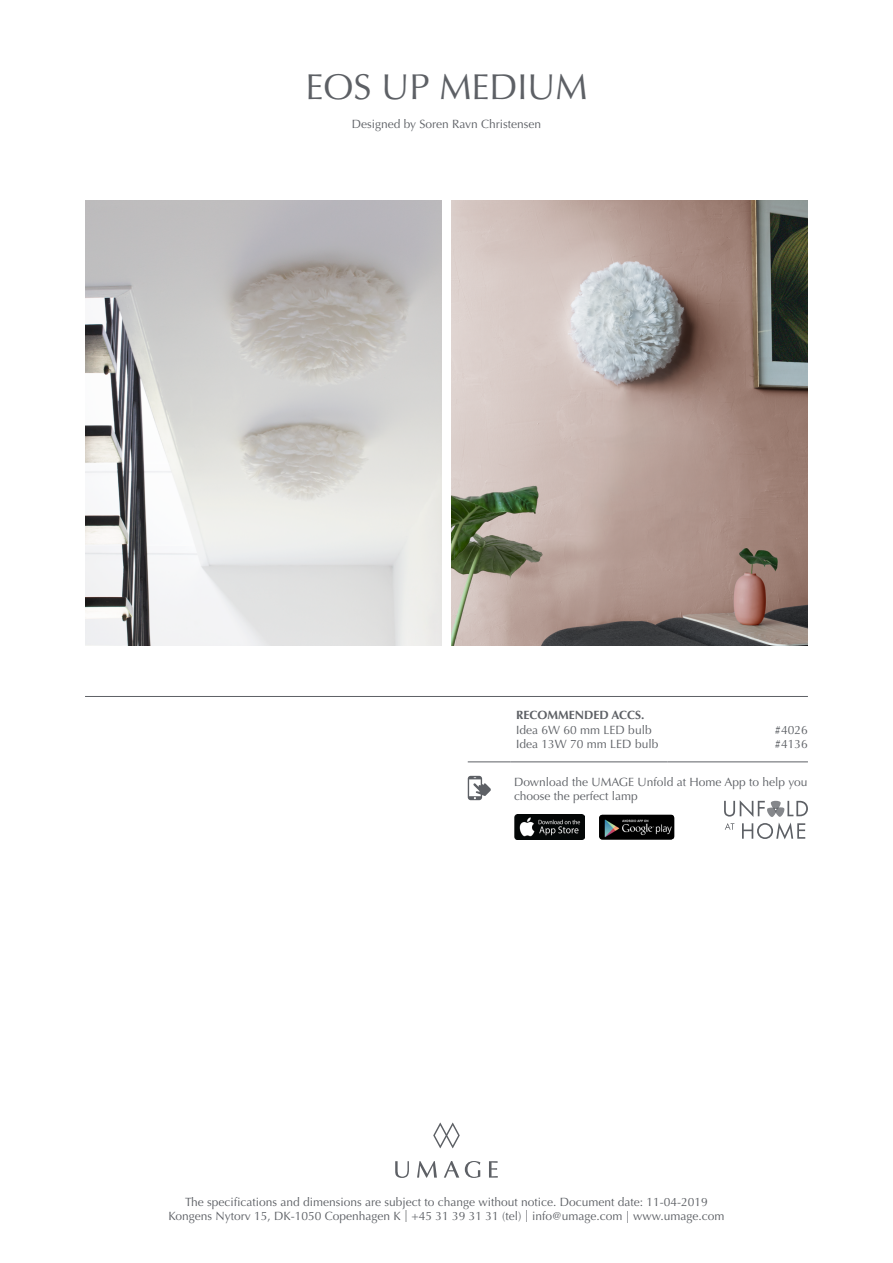
<style>
.page{position:relative;width:893px;height:1263px;background:#fff}
.page>*{position:absolute;margin:0;border:0;box-sizing:border-box;transform-origin:0 0}
.t1{font:36px "Optima LT Std";color:#5d6065}
.t2{font:12px/14.4px "Optima LT Std";color:#5d6065}
.t3{font:700 12px "Optima LT Std";color:#5d6065}
</style>
<div class="page">
<svg style="left:489px;top:1161px;width:9px;height:16px"></svg>
<svg style="left:433px;top:1123px;width:27px;height:25px"></svg>
<svg style="left:395px;top:1161px;width:14px;height:17px"></svg>
<svg style="left:417px;top:1161px;width:20px;height:16px"></svg>
<svg style="left:444px;top:1161px;width:15px;height:16px"></svg>
<svg style="left:465px;top:1161px;width:15px;height:17px"></svg>
<img style="left:452px;top:200px;width:356px;height:446px">
<hr style="left:510px;top:761px;width:158px;height:1px;background:#5d6065">
<hr style="left:668px;top:761px;width:140px;height:1px;background:#5d6065">
<hr style="left:468px;top:761px;width:42px;height:1px;background:#5d6065">
<svg style="left:468px;top:776px;width:23px;height:24px"></svg>
<img style="left:514px;top:815px;width:71px;height:24px">
<img style="left:599px;top:815px;width:75px;height:24px">
<div style="left:599px;top:815px;width:75px;height:24px;border:1px solid #000;border-radius:3px"></div>
<svg style="left:724px;top:800px;width:84px;height:39px"></svg>
<hr style="left:85px;top:696px;width:723px;height:1px;background:#5d6065">
<img style="left:85px;top:200px;width:356px;height:446px">
<h1 class="t1" style="left:305px;top:66px;width:284px">EOS UP MEDIUM</h1>
<p class="t2" style="left:352px;top:117px;width:191px">Designed by Soren Ravn Christensen</p>
<p class="t3" style="left:516px;top:708px;width:130px">RECOMMENDED ACCS.</p>
<p class="t2" style="left:516px;top:722px;width:144px">Idea 6W 60 mm LED bulb<br>Idea 13W 70 mm LED bulb</p>
<p class="t2" style="left:775px;top:722px;width:35px">#4026 #4136</p>
<p class="t2" style="left:514px;top:775px;width:295px">Download the UMAGE Unfold at Home App to help you choose the perfect lamp</p>
<p class="t2" style="left:169px;top:1195px;width:557px;text-align:center">The specifications and dimensions are subject to change without notice. Document date: 11-04-2019<br>Kongens Nytorv 15, DK-1050 Copenhagen K | +45 31 39 31 31 (tel) | info@umage.com | www.umage.com</p>
</div>
